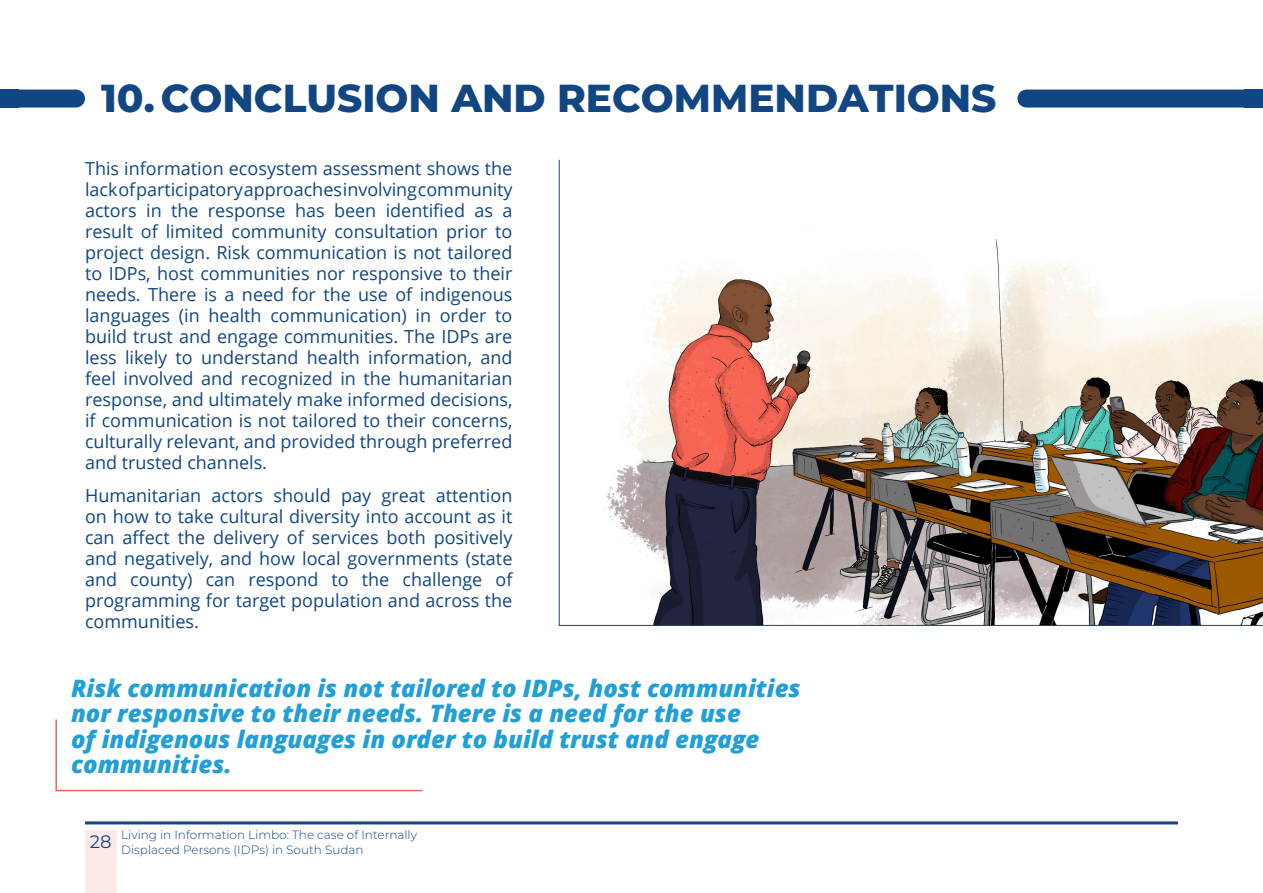
<style>
.page{position:relative;width:1263px;height:893px;background:#fff}
.page>*{position:absolute;margin:0;border:0;box-sizing:border-box;transform-origin:0 0}
.t1{font:800 39px "Montserrat";color:#114682}
.t2{font:italic 800 24px/25.5px "Open Sans";color:#219fd8}
.t3{font:18px/21px "Open Sans";color:#114682;text-align:justify}
.t4{font:18px "Montserrat";color:#114682}
.t5{font:300 12px/14.4px "Montserrat";color:#114682}
</style>
<div class="page">
<div style="left:85px;top:830px;width:31px;height:63px;background:#fdeae8"></div>
<hr style="left:85px;top:821px;width:1093px;height:3px;background:#114682">
<svg style="left:55px;top:719px;width:368px;height:73px"></svg>
<svg style="left:559px;top:159px;width:704px;height:467px"></svg>
<div style="left:9px;top:90px;width:67px;height:18px;background:#114682"></div>
<div style="left:0;top:90px;width:18px;height:18px;background:#114682"></div>
<div style="left:1026px;top:90px;width:228px;height:18px;background:#114682"></div>
<div style="left:1245px;top:90px;width:18px;height:18px;background:#114682"></div>
<p class="t1" style="left:101px;top:70px;width:897px">10. CONCLUSION AND RECOMMENDATIONS</p>
<p class="t3" style="left:85px;top:158px;width:429px">This information ecosystem assessment shows the lack of participatory approaches involving community actors in the response has been identified as a result of limited community consultation prior to project design. Risk communication is not tailored to IDPs, host communities nor responsive to their needs. There is a need for the use of indigenous languages (in health communication) in order to build trust and engage communities. The IDPs are less likely to understand health information, and feel involved and recognized in the humanitarian response, and ultimately make informed decisions, if communication is not tailored to their concerns, culturally relevant, and provided through preferred and trusted channels.</p>
<p class="t3" style="left:85px;top:485px;width:429px">Humanitarian actors should pay great attention on how to take cultural diversity into account as it can affect the delivery of services both positively and negatively, and how local governments (state and county) can respond to the challenge of programming for target population and across the communities.</p>
<p class="t2" style="left:71px;top:674px;width:731px">Risk communication is not tailored to IDPs, host communities nor responsive to their needs. There is a need for the use<br>of indigenous languages in order to build trust and engage communities.</p>
<p class="t4" style="left:90px;top:829px;width:23px">28</p>
<p class="t5" style="left:121px;top:827px;width:297px">Living in Information Limbo: The case of Internally<br>Displaced Persons (IDPs) in South Sudan</p>
</div>
